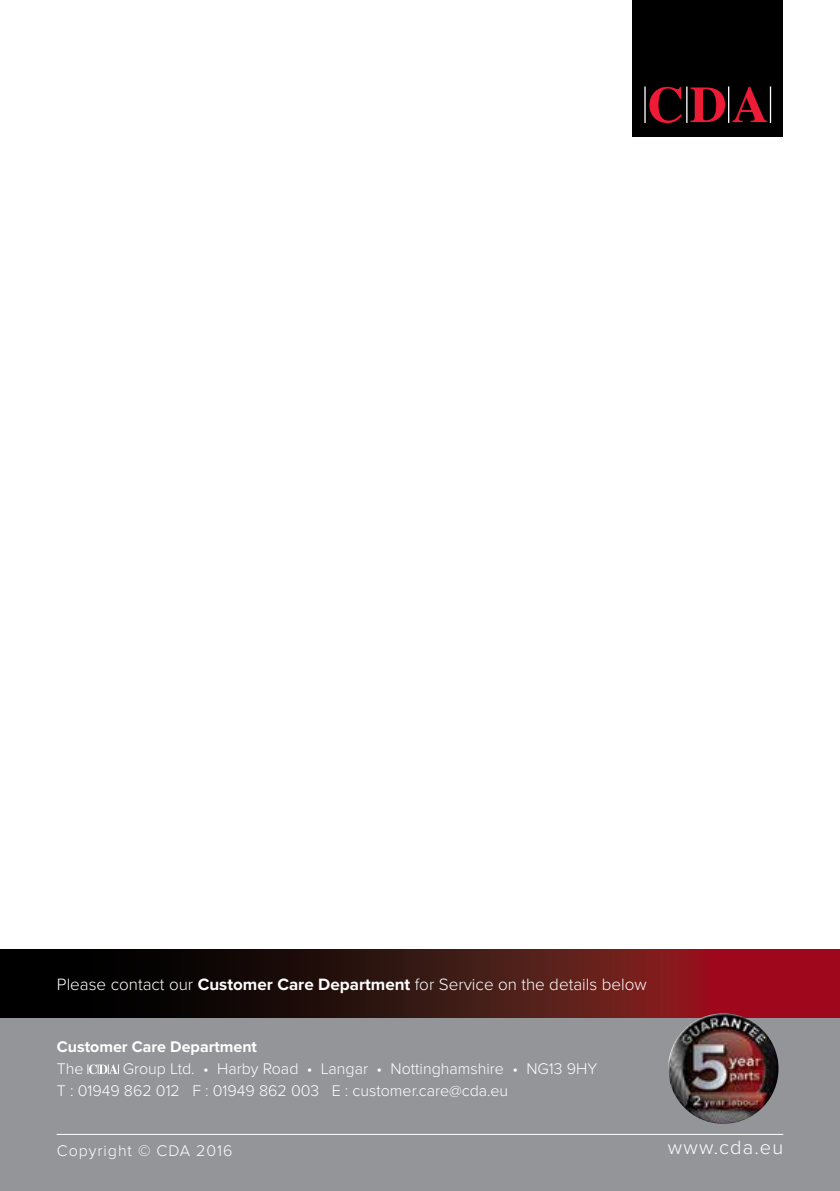
<style>
.page{position:relative;width:840px;height:1191px;background:#fff}
.page>*{position:absolute;margin:0;border:0;box-sizing:border-box;transform-origin:0 0}
.t1{font:300 20px "Proxima Nova";letter-spacing:.06em;color:#fff}
.t2{font:300 17px "Proxima Nova";color:#fff}
.t3{font:300 16px/22px "Proxima Nova";color:#fff}
.t4{font:700 16px "Proxima Nova";color:#fff}
.t5{font:300 16px "Proxima Nova";letter-spacing:.06em;color:#fff}
.s1{font-weight:700}
</style>
<div class="page">
<div style="left:632px;top:0;width:150px;height:137px;background:#000"></div>
<svg style="left:649px;top:87px;width:32px;height:36px"></svg>
<svg style="left:690px;top:87px;width:34px;height:35px"></svg>
<svg style="left:732px;top:87px;width:34px;height:35px"></svg>
<hr style="left:644px;top:86px;width:1px;height:37px;background:#fff">
<hr style="left:685px;top:86px;width:2px;height:37px;background:#fff">
<hr style="left:727px;top:86px;width:2px;height:37px;background:#fff">
<hr style="left:769px;top:86px;width:1px;height:37px;background:#fff">
<div style="left:0;top:968px;width:839px;height:223px;background:#939598"></div>
<hr style="left:57px;top:1133px;width:725px;height:1px;background:#fff">
<svg style="left:0;top:949px;width:839px;height:68px;background:#420f10"></svg>
<svg style="left:88px;top:1064px;width:31px;height:10px"></svg>
<img style="left:667px;top:1013px;width:111px;height:110px;border-radius:55px">
<p class="t2" style="left:57px;top:974px;width:591px">Please contact our <span class="s1">Customer Care Department</span> for Service on the details below</p>
<p class="t4" style="left:57px;top:1037px;width:201px">Customer Care Department</p>
<p class="t3" style="left:57px;top:1058px;width:28px">The</p>
<p class="t3" style="left:57px;top:1058px;width:541px;text-indent:66px">Group Ltd. • Harby Road • Langar • Nottinghamshire • NG13 9HY<br>T : 01949 862 012 F : 01949 862 003 E : customer.care@cda.eu</p>
<p class="t5" style="left:57px;top:1141px;width:177px">Copyright © CDA 2016</p>
<p class="t1" style="left:667px;top:1135px;width:117px">www.cda.eu</p>
</div>
